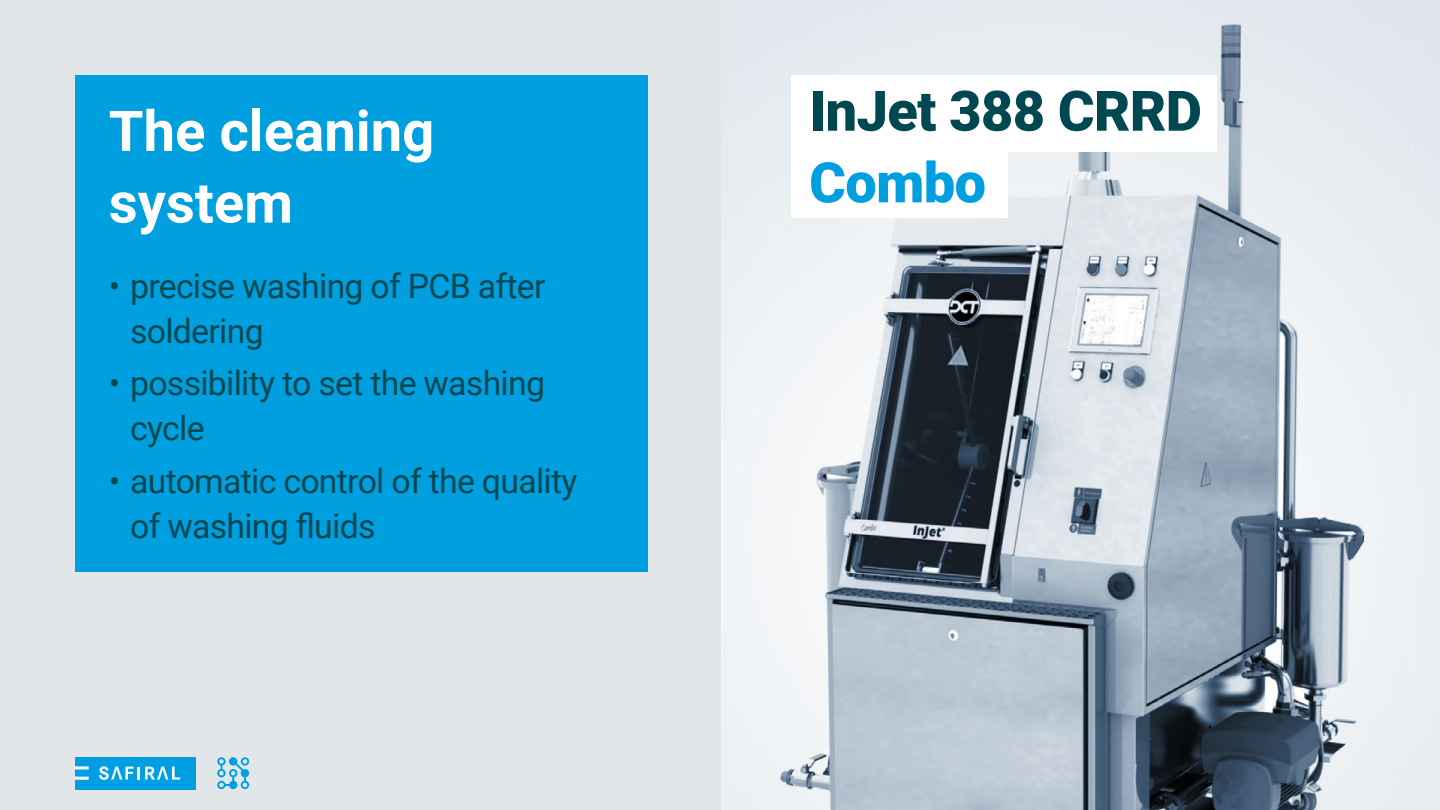
<style>
.page{position:relative;width:1440px;height:810px;background:#e3e6e9}
.page>*{position:absolute;margin:0;border:0;box-sizing:border-box;transform-origin:0 0}
.t1{font:700 56.25px/71.6px "Roboto";color:#fff}
.t2{font:900 55.88px "Roboto";letter-spacing:-.01em;color:#004851}
.t3{font:900 55.88px "Roboto";letter-spacing:-.01em;color:#009fdf}
.t4{font:33.75px/45px "Roboto";letter-spacing:-.02em;color:#004851}
</style>
<div class="page">
<img style="left:722px;top:24px;width:708px;height:786px">
<div style="left:75px;top:757px;width:120px;height:32px;background:#009fe3"></div>
<hr style="left:75px;top:766px;width:14px;height:3px;background:#fff">
<hr style="left:75px;top:777px;width:14px;height:3px;background:#fff">
<svg style="left:99px;top:766px;width:81px;height:14px"></svg>
<div style="left:791px;top:75px;width:426px;height:77px;background:#fff"></div>
<div style="left:791px;top:147px;width:216px;height:71px;background:#fff"></div>
<div style="left:75px;top:75px;width:573px;height:496px;background:#009fdf"></div>
<div style="left:217px;top:757px;width:9px;height:9px;border:2px solid #009fe3;border-radius:50%"></div>
<div style="left:217px;top:769px;width:9px;height:8px;border:2px solid #009fe3;border-radius:50%"></div>
<div style="left:217px;top:781px;width:9px;height:8px;border:2px solid #009fe3;border-radius:50%"></div>
<div style="left:230px;top:758px;width:6px;height:7px;background:#009fe3;border-radius:50%"></div>
<div style="left:229px;top:757px;width:8px;height:9px;border:2px solid #009fe3;border-radius:50%"></div>
<div style="left:229px;top:781px;width:8px;height:8px;border:2px solid #009fe3;border-radius:50%"></div>
<div style="left:241px;top:757px;width:8px;height:9px;border:2px solid #009fe3;border-radius:50%"></div>
<div style="left:241px;top:769px;width:8px;height:8px;border:2px solid #009fe3;border-radius:50%"></div>
<div style="left:241px;top:781px;width:8px;height:8px;border:2px solid #009fe3;border-radius:50%"></div>
<svg style="left:221px;top:761px;width:27px;height:27px"></svg>
<h1 class="t1" style="left:109px;top:93px;width:327px">The cleaning system</h1>
<p class="t4" style="left:130px;top:262px;width:417px;text-indent:-21px">• precise washing of PCB after soldering</p>
<p class="t4" style="left:130px;top:359px;width:416px;text-indent:-21px">• possibility to set the washing cycle</p>
<p class="t4" style="left:130px;top:457px;width:449px;text-indent:-21px">• automatic control of the quality of washing fluids</p>
<h2 class="t2" style="left:809px;top:72px;width:394px">InJet 388 CRRD</h2>
<h2 class="t3" style="left:809px;top:143px;width:178px">Combo</h2>
</div>
